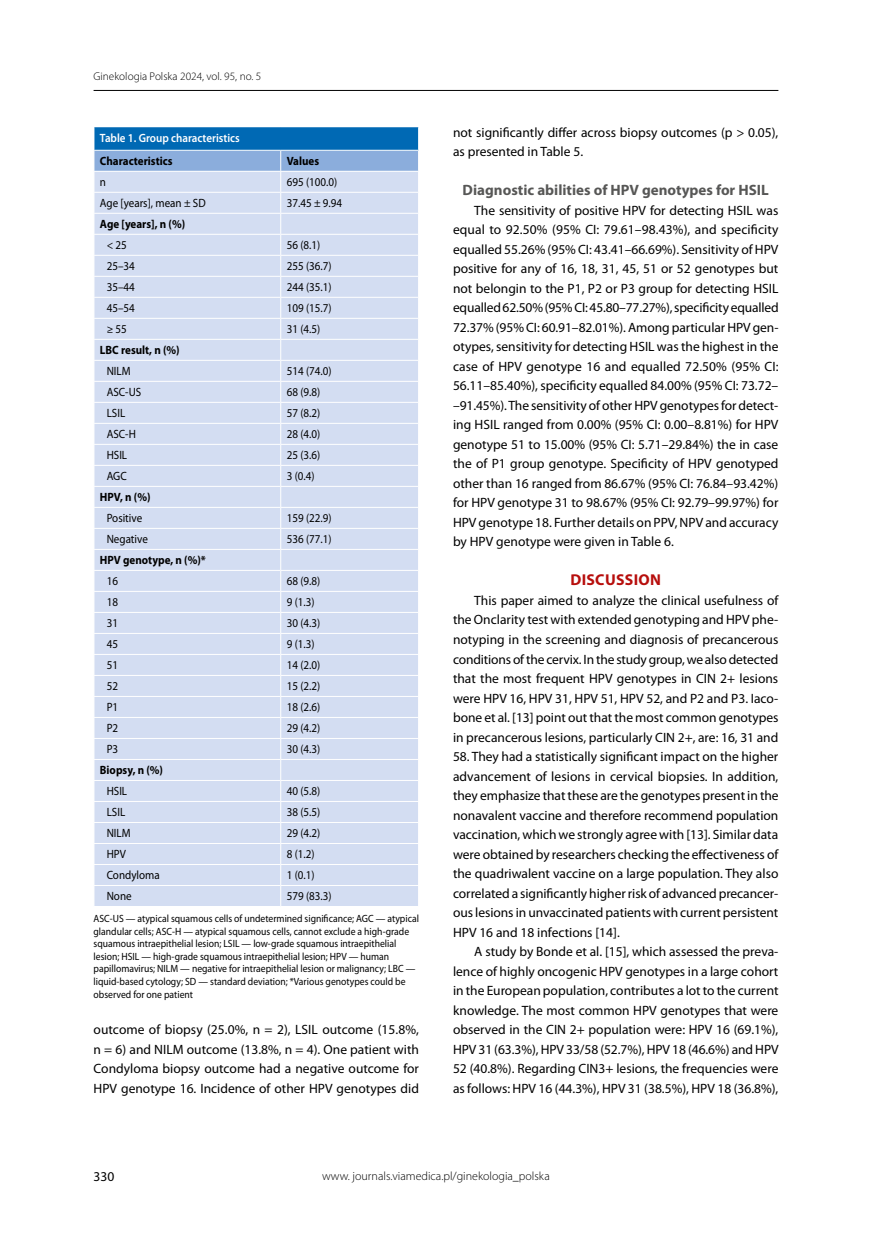
<style>
.page{position:relative;width:872px;height:1234px;background:#fff}
.page>*{position:absolute;margin:0;border:0;box-sizing:border-box;transform-origin:0 0}
.t1{font:700 15.75px "Myriad Pro";letter-spacing:.02em;color:#b70e0c}
.t2{font:700 15px "Myriad Pro";color:#575756}
.t3{font:13.5px/19.5px "Myriad Pro";color:#000;text-align:justify}
.t4{font:12px "Myriad Pro";color:#000;scale:.92 1}
.t5{font:700 12px "Myriad Pro";color:#000;scale:.92 1}
.t6{font:300 12px "Myriad Pro";color:#000}
.t7{font:600 12px "Myriad Pro";color:#fff;scale:.92 1}
.t8{font:300 11.25px "Myriad Pro";color:#000}
.t9{font:10.5px/12.6px "Myriad Pro";color:#000;scale:.92 1}
</style>
<div class="page">
<hr style="left:94px;top:90px;width:684px;height:1px;background:#000">
<svg style="left:94px;top:127px;width:325px;height:778px;background:#cddaf0"></svg>
<hr style="left:94px;top:171px;width:187px;height:1px;background:#fff">
<hr style="left:281px;top:171px;width:138px;height:1px;background:#fff">
<p class="t8" style="left:94px;top:71px;width:169px">Ginekologia Polska 2024, vol. 95, no. 5</p>
<p class="t7" style="left:100px;top:131px;width:153px">Table 1. Group characteristics</p>
<p class="t5" style="left:100px;top:154px;width:80px">Characteristics</p>
<p class="t5" style="left:287px;top:154px;width:37px">Values</p>
<p class="t4" style="left:100px;top:176px;width:8px">n</p>
<p class="t4" style="left:287px;top:176px;width:56px">695 (100.0)</p>
<p class="t4" style="left:100px;top:197px;width:116px">Age [years], mean ± SD</p>
<p class="t4" style="left:287px;top:197px;width:62px">37.45 ± 9.94</p>
<p class="t5" style="left:100px;top:217px;width:94px">Age [years], n (%)</p>
<p class="t4" style="left:107px;top:239px;width:24px">&lt; 25</p>
<p class="t4" style="left:287px;top:239px;width:38px">56 (8.1)</p>
<p class="t4" style="left:107px;top:260px;width:32px">25–34</p>
<p class="t4" style="left:287px;top:260px;width:50px">255 (36.7)</p>
<p class="t4" style="left:107px;top:281px;width:32px">35–44</p>
<p class="t4" style="left:287px;top:281px;width:50px">244 (35.1)</p>
<p class="t4" style="left:107px;top:301px;width:32px">45–54</p>
<p class="t4" style="left:287px;top:301px;width:50px">109 (15.7)</p>
<p class="t4" style="left:107px;top:322px;width:24px">≥ 55</p>
<p class="t4" style="left:287px;top:322px;width:38px">31 (4.5)</p>
<p class="t5" style="left:100px;top:343px;width:88px">LBC result, n (%)</p>
<p class="t4" style="left:107px;top:364px;width:28px">NILM</p>
<p class="t4" style="left:287px;top:364px;width:50px">514 (74.0)</p>
<p class="t4" style="left:107px;top:385px;width:39px">ASC-US</p>
<p class="t4" style="left:287px;top:385px;width:38px">68 (9.8)</p>
<p class="t4" style="left:107px;top:406px;width:22px">LSIL</p>
<p class="t4" style="left:287px;top:406px;width:38px">57 (8.2)</p>
<p class="t4" style="left:107px;top:427px;width:33px">ASC-H</p>
<p class="t4" style="left:287px;top:427px;width:38px">28 (4.0)</p>
<p class="t4" style="left:107px;top:448px;width:24px">HSIL</p>
<p class="t4" style="left:287px;top:448px;width:38px">25 (3.6)</p>
<p class="t4" style="left:107px;top:469px;width:23px">AGC</p>
<p class="t4" style="left:287px;top:469px;width:32px">3 (0.4)</p>
<p class="t5" style="left:100px;top:490px;width:57px">HPV, n (%)</p>
<p class="t4" style="left:107px;top:511px;width:40px">Positive</p>
<p class="t4" style="left:287px;top:511px;width:50px">159 (22.9)</p>
<p class="t4" style="left:107px;top:532px;width:46px">Negative</p>
<p class="t4" style="left:287px;top:532px;width:50px">536 (77.1)</p>
<p class="t5" style="left:100px;top:553px;width:117px">HPV genotype, n (%)*</p>
<p class="t4" style="left:107px;top:574px;width:14px">16</p>
<p class="t4" style="left:287px;top:574px;width:38px">68 (9.8)</p>
<p class="t4" style="left:107px;top:595px;width:14px">18</p>
<p class="t4" style="left:287px;top:595px;width:32px">9 (1.3)</p>
<p class="t4" style="left:107px;top:616px;width:14px">31</p>
<p class="t4" style="left:287px;top:616px;width:38px">30 (4.3)</p>
<p class="t4" style="left:107px;top:637px;width:14px">45</p>
<p class="t4" style="left:287px;top:637px;width:32px">9 (1.3)</p>
<p class="t4" style="left:107px;top:658px;width:14px">51</p>
<p class="t4" style="left:287px;top:658px;width:38px">14 (2.0)</p>
<p class="t4" style="left:107px;top:679px;width:14px">52</p>
<p class="t4" style="left:287px;top:679px;width:38px">15 (2.2)</p>
<p class="t4" style="left:107px;top:700px;width:14px">P1</p>
<p class="t4" style="left:287px;top:700px;width:38px">18 (2.6)</p>
<p class="t4" style="left:107px;top:721px;width:14px">P2</p>
<p class="t4" style="left:287px;top:721px;width:38px">29 (4.2)</p>
<p class="t4" style="left:107px;top:742px;width:14px">P3</p>
<p class="t4" style="left:287px;top:742px;width:38px">30 (4.3)</p>
<p class="t5" style="left:100px;top:763px;width:70px">Biopsy, n (%)</p>
<p class="t4" style="left:107px;top:784px;width:24px">HSIL</p>
<p class="t4" style="left:287px;top:784px;width:38px">40 (5.8)</p>
<p class="t4" style="left:107px;top:805px;width:22px">LSIL</p>
<p class="t4" style="left:287px;top:805px;width:38px">38 (5.5)</p>
<p class="t4" style="left:107px;top:826px;width:28px">NILM</p>
<p class="t4" style="left:287px;top:826px;width:38px">29 (4.2)</p>
<p class="t4" style="left:107px;top:847px;width:22px">HPV</p>
<p class="t4" style="left:287px;top:847px;width:32px">8 (1.2)</p>
<p class="t4" style="left:107px;top:868px;width:59px">Condyloma</p>
<p class="t4" style="left:287px;top:868px;width:32px">1 (0.1)</p>
<p class="t4" style="left:107px;top:889px;width:29px">None</p>
<p class="t4" style="left:287px;top:889px;width:50px">579 (83.3)</p>
<p class="t9" style="left:94px;top:912px;width:355px">ASC-US — atypical squamous cells of undetermined significance; AGC — atypical glandular cells; ASC-H — atypical squamous cells, cannot exclude a high-grade squamous intraepithelial lesion; LSIL — low-grade squamous intraepithelial lesion; HSIL — high-grade squamous intraepithelial lesion; HPV — human papillomavirus; NILM — negative for intraepithelial lesion or malignancy; LBC — liquid-based cytology; SD — standard deviation; *Various genotypes could be observed for one patient</p>
<p class="t3" style="left:94px;top:1019px;width:327px">outcome of biopsy (25.0%, n = 2), LSIL outcome (15.8%, n = 6) and NILM outcome (13.8%, n = 4). One patient with Condyloma biopsy outcome had a negative outcome for HPV genotype 16. Incidence of other HPV genotypes did</p>
<p class="t3" style="left:453px;top:122px;width:327px">not significantly differ across biopsy outcomes (p &gt; 0.05), as presented in Table 5.</p>
<p class="t2" style="left:462px;top:182px;width:308px">Diagnostic abilities of HPV genotypes for HSIL</p>
<p class="t3" style="left:453px;top:200px;width:327px;text-indent:21px">The sensitivity of positive HPV for detecting HSIL was equal to 92.50% (95% CI: 79.61–98.43%), and specificity equalled 55.26% (95% CI: 43.41–66.69%). Sensitivity of HPV positive for any of 16, 18, 31, 45, 51 or 52 genotypes but not belongin to the P1, P2 or P3 group for detecting HSIL equalled 62.50% (95% CI: 45.80–77.27%), specificity equalled 72.37% (95% CI: 60.91–82.01%). Among particular HPV gen&shy;otypes, sensitivity for detecting HSIL was the highest in the case of HPV genotype 16 and equalled 72.50% (95% CI:<br>56.11–85.40%), specificity equalled 84.00% (95% CI: 73.72– –91.45%). The sensitivity of other HPV genotypes for detect&shy;ing HSIL ranged from 0.00% (95% CI: 0.00–8.81%) for HPV genotype 51 to 15.00% (95% CI: 5.71–29.84%) the in case the of P1 group genotype. Specificity of HPV genotyped other than 16 ranged from 86.67% (95% CI: 76.84–93.42%) for HPV genotype 31 to 98.67% (95% CI: 92.79–99.97%) for HPV genotype 18. Further details on PPV, NPV and accuracy by HPV genotype were given in Table 6.</p>
<p class="t1" style="left:570px;top:571px;width:92px">DISCUSSION</p>
<p class="t3" style="left:453px;top:591px;width:327px;text-indent:21px">This paper aimed to analyze the clinical usefulness of the Onclarity test with extended genotyping and HPV phe&shy;notyping in the screening and diagnosis of precancerous conditions of the cervix. In the study group, we also detected that the most frequent HPV genotypes in CIN 2+ lesions were HPV 16, HPV 31, HPV 51, HPV 52, and P2 and P3. Iaco&shy;bone et al. [13] point out that the most common genotypes in precancerous lesions, particularly CIN 2+, are: 16, 31 and</p>
<p class="t3" style="left:453px;top:746px;width:327px">58. They had a statistically significant impact on the higher advancement of lesions in cervical biopsies. In addition, they emphasize that these are the genotypes present in the nonavalent vaccine and therefore recommend population vaccination, which we strongly agree with [13]. Similar data were obtained by researchers checking the effectiveness of the quadriwalent vaccine on a large population. They also correlated a significantly higher risk of advanced precancer&shy;ous lesions in unvaccinated patients with current persistent HPV 16 and 18 infections [14].</p>
<p class="t3" style="left:453px;top:941px;width:327px;text-indent:21px">A study by Bonde et al. [15], which assessed the preva&shy;lence of highly oncogenic HPV genotypes in a large cohort in the European population, contributes a lot to the current knowledge. The most common HPV genotypes that were observed in the CIN 2+ population were: HPV 16 (69.1%), HPV 31 (63.3%), HPV 33/58 (52.7%), HPV 18 (46.6%) and HPV 52 (40.8%). Regarding CIN3+ lesions, the frequencies were as follows: HPV 16 (44.3%), HPV 31 (38.5%), HPV 18 (36.8%),</p>
<p class="t3" style="left:94px;top:1166px;width:22px">330</p>
<p class="t6" style="left:322px;top:1169px;width:229px">www. journals.viamedica.pl/ginekologia_polska</p>
</div>
